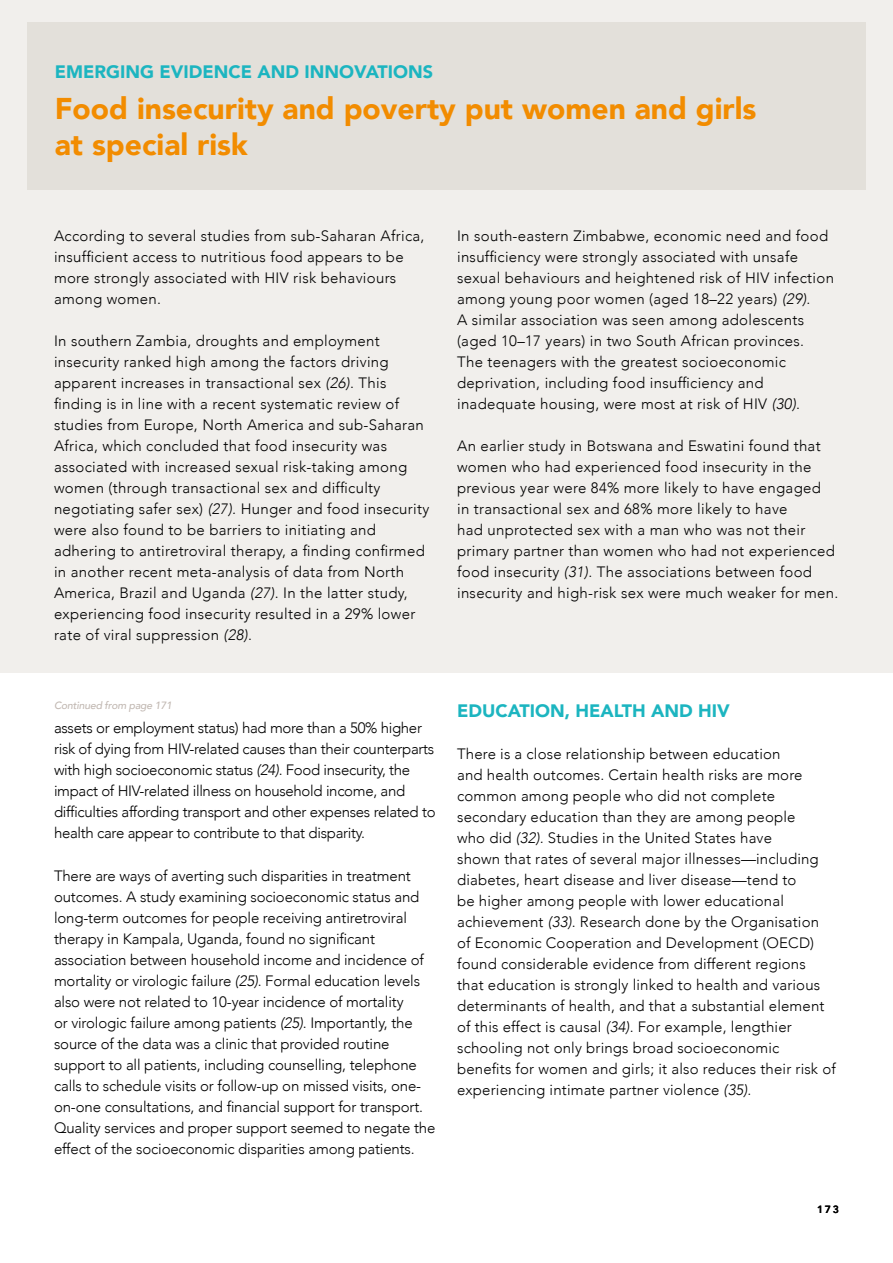
<style>
.page{position:relative;width:893px;height:1263px;background:#fff}
.page>*{position:absolute;margin:0;border:0;box-sizing:border-box;transform-origin:0 0}
.t1{font:900 30px/36px "Avenir";color:#f28c00}
.t2{font:900 18px "Avenir";color:#1cb5c0}
.t3{font:300 15px/21px "Avenir";letter-spacing:.01em;color:#000}
.t4{font:300 15px/21px "Avenir";letter-spacing:-.01em;color:#000}
.t5{font:300 15px/21px "Avenir";letter-spacing:-.02em;color:#000}
.t6{font:italic 500 10.5px "Avenir";letter-spacing:-.02em;color:#c2b9b3}
.t7{font:800 10.5px "Avenir";color:#000}
.s1{font-style:italic}
</style>
<div class="page">
<div style="left:0;top:0;width:893px;height:672px;background:#f1efec"></div>
<div style="left:27px;top:22px;width:839px;height:168px;background:#e3e0da"></div>
<p class="t2" style="left:55px;top:57px;width:380px">EMERGING EVIDENCE AND INNOVATIONS</p>
<h1 class="t1" style="left:55px;top:89px;width:703px">Food insecurity and poverty put women and girls at special risk</h1>
<p class="t3" style="left:54px;top:225px;width:372px">According to several studies from sub-Saharan Africa, insufficient access to nutritious food appears to be more strongly associated with HIV risk behaviours among women.</p>
<p class="t3" style="left:54px;top:330px;width:377px">In southern Zambia, droughts and employment insecurity ranked high among the factors driving apparent increases in transactional sex <span class="s1">(26)</span>. This finding is in line with a recent systematic review of studies from Europe, North America and sub-Saharan Africa, which concluded that food insecurity was associated with increased sexual risk-taking among women (through transactional sex and difficulty negotiating safer sex) <span class="s1">(27).</span> Hunger and food insecurity were also found to be barriers to initiating and adhering to antiretroviral therapy, a finding confirmed in another recent meta-analysis of data from North America, Brazil and Uganda <span class="s1">(27)</span>. In the latter study, experiencing food insecurity resulted in a 29% lower rate of viral suppression <span class="s1">(28)</span>.</p>
<p class="t3" style="left:457px;top:225px;width:378px">In south-eastern Zimbabwe, economic need and food insufficiency were strongly associated with unsafe sexual behaviours and heightened risk of HIV infection among young poor women (aged 18–22 years) <span class="s1">(29)</span>.<br>A similar association was seen among adolescents (aged 10–17 years) in two South African provinces.<br>The teenagers with the greatest socioeconomic deprivation, including food insufficiency and inadequate housing, were most at risk of HIV <span class="s1">(30)</span>.</p>
<p class="t3" style="left:457px;top:435px;width:383px">An earlier study in Botswana and Eswatini found that women who had experienced food insecurity in the previous year were 84% more likely to have engaged<br>in transactional sex and 68% more likely to have<br>had unprotected sex with a man who was not their primary partner than women who had not experienced food insecurity <span class="s1">(31)</span>. The associations between food insecurity and high-risk sex were much weaker for men.</p>
<p class="t6" style="left:54px;top:699px;width:119px">Continued from page 171</p>
<p class="t5" style="left:54px;top:718px;width:383px">assets or employment status) had more than a 50% higher risk of dying from HIV-related causes than their counterparts with high socioeconomic status <span class="s1">(24)</span>. Food insecurity, the impact of HIV-related illness on household income, and difficulties affording transport and other expenses related to health care appear to contribute to that disparity.</p>
<p class="t4" style="left:54px;top:865px;width:383px">There are ways of averting such disparities in treatment outcomes. A study examining socioeconomic status and long-term outcomes for people receiving antiretroviral therapy in Kampala, Uganda, found no significant association between household income and incidence of mortality or virologic failure <span class="s1">(25)</span>. Formal education levels also were not related to 10-year incidence of mortality<br>or virologic failure among patients <span class="s1">(25)</span>. Importantly, the source of the data was a clinic that provided routine support to all patients, including counselling, telephone calls to schedule visits or follow-up on missed visits, one&shy;on-one consultations, and financial support for transport.<br>Quality services and proper support seemed to negate the effect of the socioeconomic disparities among patients.</p>
<p class="t2" style="left:457px;top:695px;width:274px">EDUCATION, HEALTH AND HIV</p>
<p class="t3" style="left:457px;top:743px;width:380px">There is a close relationship between education<br>and health outcomes. Certain health risks are more common among people who did not complete secondary education than they are among people<br>who did <span class="s1">(32).</span> Studies in the United States have<br>shown that rates of several major illnesses—including diabetes, heart disease and liver disease—tend to<br>be higher among people with lower educational achievement <span class="s1">(33)</span>. Research done by the Organisation of Economic Cooperation and Development (OECD) found considerable evidence from different regions that education is strongly linked to health and various determinants of health, and that a substantial element of this effect is causal <span class="s1">(34)</span>. For example, lengthier schooling not only brings broad socioeconomic benefits for women and girls; it also reduces their risk of experiencing intimate partner violence <span class="s1">(35)</span>.</p>
<p class="t7" style="left:817px;top:1199px;width:23px">173</p>
</div>
